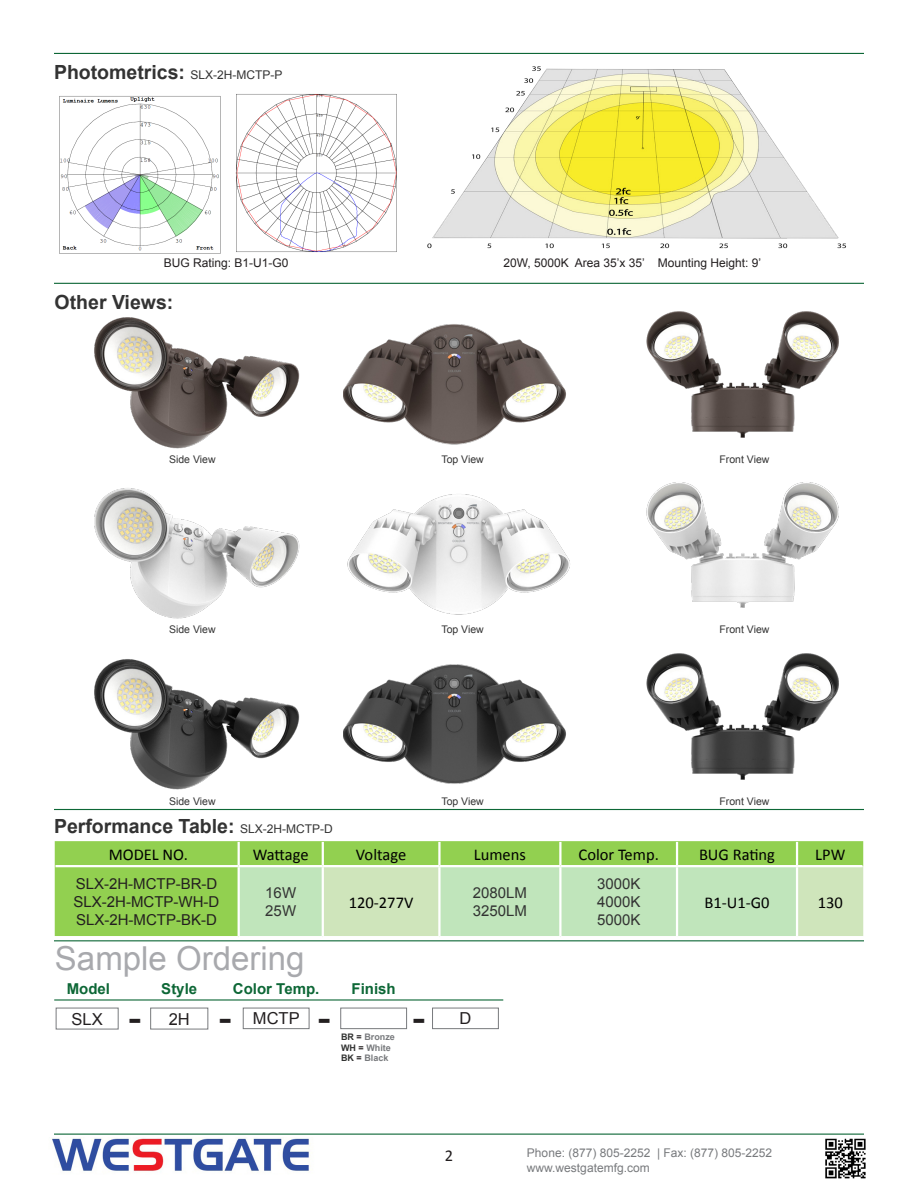
<style>
.page{position:relative;width:918px;height:1188px;background:#fff}
.page>*{position:absolute;margin:0;border:0;box-sizing:border-box;transform-origin:0 0}
.t1{font:33px "Arial";color:#a8a9ad}
.t2{font:700 28.5px "Verdana";color:#231f20}
.t3{font:700 19.5px "Arial";color:#333}
.t4{font:16.5px "Calibri";color:#000}
.t5{font:16.5px "Arial";color:#231f20}
.t6{font:16.5px "Calibri";color:#231f20}
.t7{font:15px "Arial";color:#231f20}
.t8{font:700 15px "Arial";color:#0d6736}
.t9{font:15px "Arial";color:#333}
.t10{font:15px "Arial";color:#323332}
.t11{font:12px "Arial";color:#787a7d}
.t12{font:12px "Arial";color:#231f20}
.t13{font:10.5px "Arial";color:#333}
.t14{font:700 9px "Arial";color:#787a7d}
.s1{font-weight:400;font-size:12px}
.s2{color:#323332}
.s3{color:#231f20}
</style>
<div class="page">
<hr style="left:54px;top:809px;width:810px;height:1px;background:#0d6736">
<hr style="left:54px;top:53px;width:810px;height:1px;background:#0d6736">
<hr style="left:54px;top:283px;width:810px;height:1px;background:#0d6736">
<div style="left:55px;top:841px;width:808px;height:95px;background:#92d050"></div>
<svg style="left:240px;top:866px;width:623px;height:70px;background:#c4e5bb"></svg>
<hr style="left:238px;top:842px;width:2px;height:23px;background:#fff">
<hr style="left:322px;top:842px;width:2px;height:23px;background:#fff">
<hr style="left:438px;top:842px;width:3px;height:23px;background:#fff">
<hr style="left:559px;top:842px;width:3px;height:23px;background:#fff">
<hr style="left:676px;top:842px;width:2px;height:23px;background:#fff">
<hr style="left:796px;top:842px;width:2px;height:23px;background:#fff">
<hr style="left:238px;top:867px;width:2px;height:69px;background:#fff">
<hr style="left:322px;top:867px;width:2px;height:69px;background:#fff">
<hr style="left:438px;top:867px;width:3px;height:69px;background:#fff">
<hr style="left:559px;top:867px;width:3px;height:69px;background:#fff">
<hr style="left:676px;top:867px;width:2px;height:69px;background:#fff">
<hr style="left:796px;top:867px;width:2px;height:69px;background:#fff">
<hr style="left:56px;top:865px;width:183px;height:2px;background:#fff">
<hr style="left:239px;top:865px;width:84px;height:2px;background:#fff">
<hr style="left:323px;top:865px;width:116px;height:2px;background:#fff">
<hr style="left:439px;top:865px;width:121px;height:2px;background:#fff">
<hr style="left:560px;top:865px;width:117px;height:2px;background:#fff">
<hr style="left:677px;top:865px;width:120px;height:2px;background:#fff">
<hr style="left:797px;top:865px;width:65px;height:2px;background:#fff">
<hr style="left:54px;top:940px;width:810px;height:1px;background:#0d6736">
<hr style="left:54px;top:1134px;width:810px;height:1px;background:#0d6736">
<img style="left:52px;top:1138px;width:257px;height:34px">
<img style="left:825px;top:1138px;width:41px;height:41px">
<hr style="left:54px;top:999px;width:449px;height:2px;background:#0d6736">
<div style="left:243px;top:1008px;width:66px;height:21px;border:1px solid #787a7d"></div>
<img style="left:647px;top:311px;width:192px;height:127px">
<img style="left:94px;top:317px;width:206px;height:132px">
<img style="left:343px;top:324px;width:223px;height:121px">
<img style="left:647px;top:482px;width:192px;height:126px">
<img style="left:94px;top:488px;width:206px;height:131px">
<img style="left:348px;top:494px;width:222px;height:121px">
<img style="left:647px;top:653px;width:192px;height:127px">
<img style="left:94px;top:659px;width:206px;height:131px">
<img style="left:343px;top:664px;width:223px;height:120px">
<div style="left:340px;top:1008px;width:67px;height:21px;background:#fff;border:1px solid #787a7d"></div>
<div style="left:432px;top:1008px;width:67px;height:21px;border:1px solid #787a7d"></div>
<img style="left:59px;top:96px;width:162px;height:158px">
<img style="left:235px;top:94px;width:162px;height:159px">
<img style="left:428px;top:66px;width:418px;height:183px">
<p class="t3" style="left:54px;top:60px;width:230px">Photometrics: <span class="s1">SLX-2H-MCTP-P</span></p>
<p class="t12" style="left:164px;top:255px;width:126px">BUG Rating: B1-U1-G0</p>
<p class="t12" style="left:503px;top:255px;width:259px">20W, 5000K Area 35’x 35’ Mounting Height: 9’</p>
<p class="t3" style="left:55px;top:289px;width:120px">Other Views:</p>
<p class="t13" style="left:169px;top:452px;width:48px">Side View</p>
<p class="t13" style="left:441px;top:452px;width:44px">Top View</p>
<p class="t13" style="left:719px;top:452px;width:51px">Front View</p>
<p class="t13" style="left:169px;top:623px;width:48px">Side View</p>
<p class="t13" style="left:441px;top:623px;width:44px">Top View</p>
<p class="t13" style="left:719px;top:623px;width:51px">Front View</p>
<p class="t13" style="left:169px;top:794px;width:48px">Side View</p>
<p class="t13" style="left:441px;top:794px;width:44px">Top View</p>
<p class="t13" style="left:719px;top:794px;width:51px">Front View</p>
<p class="t3" style="left:54px;top:814px;width:280px">Performance Table: <span class="s1">SLX-2H-MCTP-D</span></p>
<p class="t4" style="left:109px;top:843px;width:81px">MODEL NO.</p>
<p class="t4" style="left:253px;top:843px;width:57px">Wattage</p>
<p class="t4" style="left:356px;top:843px;width:52px">Voltage</p>
<p class="t4" style="left:474px;top:843px;width:54px">Lumens</p>
<p class="t4" style="left:579px;top:843px;width:82px">Color Temp.</p>
<p class="t4" style="left:699px;top:843px;width:78px">BUG Rating</p>
<p class="t4" style="left:815px;top:843px;width:32px">LPW</p>
<p class="t7" style="left:76px;top:874px;width:143px">SLX-2H-MCTP-BR-D</p>
<p class="t7" style="left:74px;top:892px;width:147px">SLX-2H-MCTP-WH-D</p>
<p class="t7" style="left:76px;top:910px;width:142px">SLX-2H-MCTP-BK-D</p>
<p class="t9" style="left:597px;top:874px;width:45px">3000K</p>
<p class="t9" style="left:597px;top:892px;width:45px">4000K</p>
<p class="t9" style="left:597px;top:910px;width:45px">5000K</p>
<p class="t9" style="left:265px;top:883px;width:32px">16W</p>
<p class="t9" style="left:265px;top:901px;width:32px">25W</p>
<p class="t10" style="left:473px;top:883px;width:56px">2080LM</p>
<p class="t10" style="left:473px;top:901px;width:56px">3250LM</p>
<p class="t4" style="left:349px;top:891px;width:66px">120-277V</p>
<p class="t4" style="left:704px;top:891px;width:67px">B1-U1-G0</p>
<p class="t4" style="left:818px;top:891px;width:27px">130</p>
<p class="t1" style="left:55px;top:937px;width:251px">Sample Ordering</p>
<p class="t5" style="left:72px;top:1008px;width:33px">SLX</p>
<p class="t5" style="left:169px;top:1008px;width:23px">2H</p>
<p class="t8" style="left:67px;top:979px;width:45px">Model</p>
<p class="t8" style="left:161px;top:979px;width:37px">Style</p>
<p class="t8" style="left:233px;top:979px;width:88px">Color Temp.</p>
<p class="t2" style="left:128px;top:1001px;width:15px">-</p>
<p class="t2" style="left:219px;top:1001px;width:15px">-</p>
<p class="t5" style="left:253px;top:1008px;width:48px">MCTP</p>
<p class="t8" style="left:352px;top:979px;width:46px">Finish</p>
<p class="t2" style="left:318px;top:1001px;width:15px">-</p>
<p class="t2" style="left:412px;top:1001px;width:15px">-</p>
<p class="t5" style="left:460px;top:1008px;width:13px">D</p>
<p class="t14" style="left:341px;top:1031px;width:55px"><span class="s2">BR</span> <span class="s3">=</span> Bronze</p>
<p class="t14" style="left:341px;top:1041px;width:51px"><span class="s2">WH</span> <span class="s3">=</span> White</p>
<p class="t14" style="left:341px;top:1052px;width:49px"><span class="s2">BK</span> <span class="s3">=</span> Black</p>
<p class="t6" style="left:445px;top:1144px;width:10px">2</p>
<p class="t11" style="left:527px;top:1145px;width:247px">Phone: (877) 805-2252 | Fax: (877) 805-2252</p>
<p class="t11" style="left:527px;top:1160px;width:124px">www.westgatemfg.com</p>
</div>
